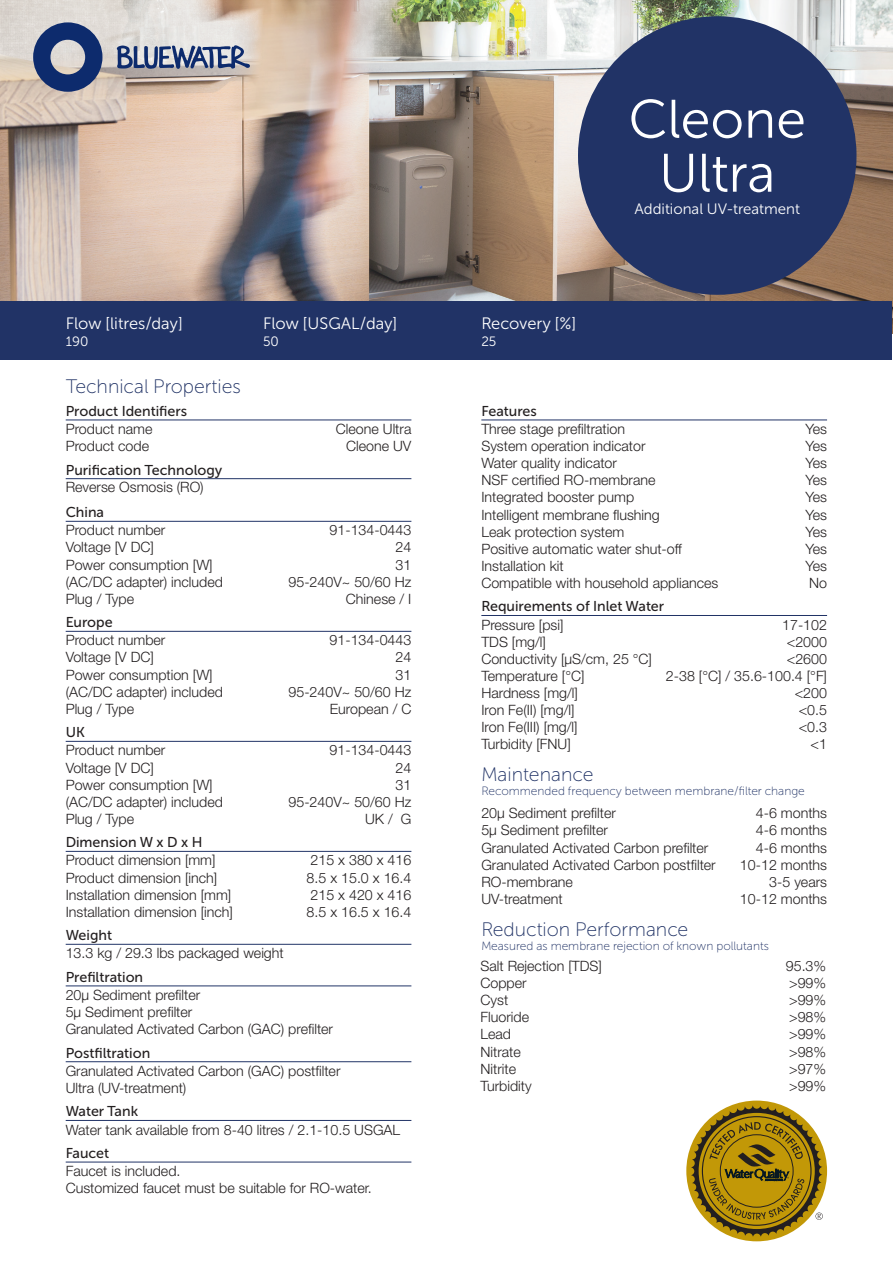
<style>
.page{position:relative;width:893px;height:1263px;background:#fff}
.page>*{position:absolute;margin:0;border:0;box-sizing:border-box;transform-origin:0 0}
.t1{font:54px/54px "Museo Sans Cyrl 300";color:#fff;text-align:center}
.t2{font:19.5px "Museo Sans Cyrl 100";color:#213366}
.t3{font:16.5px "Museo Sans Cyrl 300";color:#fff}
.t4{font:15px "Museo Sans Cyrl 300";color:#fff}
.t5{font:300 14.25px/17.1px "Helvetica Neue LT Std";color:#231f20}
.t6{font:14.25px "Museo Sans Cyrl 500";color:#231f20}
.t7{font:13.5px "Museo Sans Cyrl 300";color:#fff}
.t8{font:12px "Museo Sans Cyrl 100";color:#213366}
</style>
<div class="page">
<hr style="left:481px;top:615px;width:346px;height:1px;background:#213366">
<hr style="left:481px;top:420px;width:346px;height:1px;background:#213366">
<hr style="left:66px;top:1162px;width:345px;height:1px;background:#213366">
<hr style="left:66px;top:1061px;width:345px;height:1px;background:#213366">
<hr style="left:66px;top:985px;width:345px;height:1px;background:#213366">
<hr style="left:66px;top:944px;width:345px;height:1px;background:#213366">
<hr style="left:66px;top:851px;width:345px;height:1px;background:#213366">
<hr style="left:66px;top:478px;width:345px;height:1px;background:#213366">
<hr style="left:66px;top:420px;width:345px;height:1px;background:#213366">
<hr style="left:66px;top:1120px;width:345px;height:1px;background:#213366">
<hr style="left:66px;top:631px;width:345px;height:1px;background:#213366">
<hr style="left:66px;top:741px;width:345px;height:1px;background:#213366">
<hr style="left:66px;top:521px;width:345px;height:1px;background:#213366">
<div style="left:686px;top:1100px;width:141px;height:141px;background:#c29807;border-radius:50%"></div>
<svg style="left:691px;top:1105px;width:132px;height:131px"></svg>
<img style="left:0;top:0;width:893px;height:349px">
<div style="left:1px;top:301px;width:891px;height:58px;background:#213366"></div>
<svg style="left:117px;top:45px;width:133px;height:24px;background:#7e8aa6"></svg>
<svg style="left:33px;top:22px;width:69px;height:70px;background:#637194"></svg>
<div style="left:578px;top:16px;width:278px;height:279px;background:#213366;border-radius:50%"></div>
<p class="t3" style="left:66px;top:315px;width:119px">Flow [litres/day]</p>
<p class="t7" style="left:66px;top:334px;width:24px">190</p>
<h2 class="t2" style="left:66px;top:376px;width:177px">Technical Properties</h2>
<p class="t6" style="left:66px;top:403px;width:123px">Product Identifiers</p>
<p class="t3" style="left:263px;top:315px;width:136px">Flow [USGAL/day]</p>
<p class="t7" style="left:263px;top:334px;width:17px">50</p>
<p class="t5" style="left:66px;top:420px;width:88px">Product name<br>Product code</p>
<p class="t5" style="left:336px;top:420px;width:77px;text-align:right">Cleone Ultra<br>Cleone UV</p>
<p class="t6" style="left:66px;top:462px;width:158px">Purification Technology</p>
<p class="t5" style="left:66px;top:478px;width:140px">Reverse Osmosis (RO)</p>
<p class="t6" style="left:66px;top:504px;width:40px">China</p>
<p class="t5" style="left:66px;top:521px;width:159px">Product number<br>Voltage [V DC]<br>Power consumption [W] (AC/DC adapter) included<br>Plug / Type</p>
<p class="t5" style="left:289px;top:521px;width:124px;text-align:right">91-134-0443<br>24<br>31<br>95-240V~ 50/60 Hz<br>Chinese / I</p>
<p class="t6" style="left:66px;top:614px;width:48px">Europe</p>
<p class="t5" style="left:66px;top:631px;width:159px">Product number<br>Voltage [V DC]<br>Power consumption [W] (AC/DC adapter) included<br>Plug / Type</p>
<p class="t5" style="left:289px;top:631px;width:124px;text-align:right">91-134-0443<br>24<br>31<br>95-240V~ 50/60 Hz<br>European / C</p>
<p class="t6" style="left:66px;top:724px;width:21px">UK</p>
<p class="t5" style="left:66px;top:741px;width:159px">Product number<br>Voltage [V DC]<br>Power consumption [W] (AC/DC adapter) included<br>Plug / Type</p>
<p class="t5" style="left:289px;top:741px;width:124px;text-align:right">91-134-0443<br>24<br>31<br>95-240V~ 50/60 Hz<br>UK / G</p>
<p class="t6" style="left:66px;top:834px;width:138px">Dimension W x D x H</p>
<p class="t5" style="left:66px;top:851px;width:169px">Product dimension [mm]<br>Product dimension [inch]<br>Installation dimension [mm]<br>Installation dimension [inch]</p>
<p class="t5" style="left:307px;top:851px;width:106px;text-align:justify">215 x 380 x 416<br>8.5 x 15.0 x 16.4<br>215 x 420 x 416<br>8.5 x 16.5 x 16.4</p>
<p class="t6" style="left:66px;top:927px;width:48px">Weight</p>
<p class="t5" style="left:66px;top:944px;width:220px">13.3 kg / 29.3 lbs packaged weight</p>
<p class="t6" style="left:66px;top:969px;width:79px">Prefiltration</p>
<p class="t5" style="left:66px;top:986px;width:269px">20μ Sediment prefilter<br>5μ Sediment prefilter<br>Granulated Activated Carbon (GAC) prefilter</p>
<p class="t6" style="left:66px;top:1045px;width:86px">Postfiltration</p>
<p class="t5" style="left:66px;top:1062px;width:276px">Granulated Activated Carbon (GAC) postfilter<br>Ultra (UV-treatment)</p>
<p class="t6" style="left:66px;top:1103px;width:74px">Water Tank</p>
<p class="t5" style="left:66px;top:1120px;width:336px">Water tank available from 8-40 litres / 2.1-10.5 USGAL</p>
<p class="t6" style="left:66px;top:1145px;width:45px">Faucet</p>
<p class="t5" style="left:66px;top:1162px;width:308px">Faucet is included.<br>Customized faucet must be suitable for RO-water.</p>
<p class="t3" style="left:481px;top:315px;width:96px">Recovery [%]</p>
<p class="t7" style="left:481px;top:334px;width:17px">25</p>
<p class="t6" style="left:481px;top:403px;width:57px">Features</p>
<h1 class="t1" style="left:628px;top:93px;width:179px">Cleone<br>Ultra</h1>
<p class="t4" style="left:635px;top:201px;width:167px">Additional UV-treatment</p>
<p class="t5" style="left:481px;top:420px;width:239px">Three stage prefiltration<br>System operation indicator<br>Water quality indicator<br>NSF certified RO-membrane<br>Integrated booster pump<br>Intelligent membrane flushing<br>Leak protection system<br>Positive automatic water shut-off<br>Installation kit<br>Compatible with household appliances</p>
<p class="t5" style="left:805px;top:420px;width:23px;text-align:justify">Yes Yes Yes Yes Yes Yes Yes Yes Yes No</p>
<p class="t6" style="left:481px;top:599px;width:184px">Requirements of Inlet Water</p>
<p class="t5" style="left:481px;top:616px;width:172px">Pressure [psi]<br>TDS [mg/l]<br>Conductivity [µS/cm, 25 °C]<br>Temperature [°C]<br>Hardness [mg/l]<br>Iron Fe(II) [mg/l]<br>Iron Fe(III) [mg/l]<br>Turbidity [FNU]</p>
<p class="t5" style="left:666px;top:616px;width:163px;text-align:right">17-102<br>&lt;2000<br>&lt;2600<br>2-38 [°C] / 35.6-100.4 [°F] &lt;200<br>&lt;0.5<br>&lt;0.3<br>&lt;1</p>
<h2 class="t2" style="left:481px;top:764px;width:114px">Maintenance</h2>
<p class="t8" style="left:481px;top:785px;width:325px">Recommended frequency between membrane/filter change</p>
<p class="t5" style="left:481px;top:804px;width:236px">20μ Sediment prefilter<br>5μ Sediment prefilter<br>Granulated Activated Carbon prefilter<br>Granulated Activated Carbon postfilter<br>RO-membrane<br>UV-treatment</p>
<p class="t5" style="left:740px;top:804px;width:89px;text-align:right">4-6 months<br>4-6 months<br>4-6 months<br>10-12 months<br>3-5 years<br>10-12 months</p>
<h2 class="t2" style="left:481px;top:918px;width:208px">Reduction Performance</h2>
<p class="t8" style="left:481px;top:939px;width:289px">Measured as membrane rejection of known pollutants</p>
<p class="t5" style="left:480px;top:957px;width:123px">Salt Rejection [TDS]<br>Copper<br>Cyst<br>Fluoride<br>Lead<br>Nitrate<br>Nitrite<br>Turbidity</p>
<p class="t5" style="left:786px;top:957px;width:42px;text-align:justify">95.3% &gt;99% &gt;99% &gt;98% &gt;99% &gt;98% &gt;97% &gt;99%</p>
</div>
